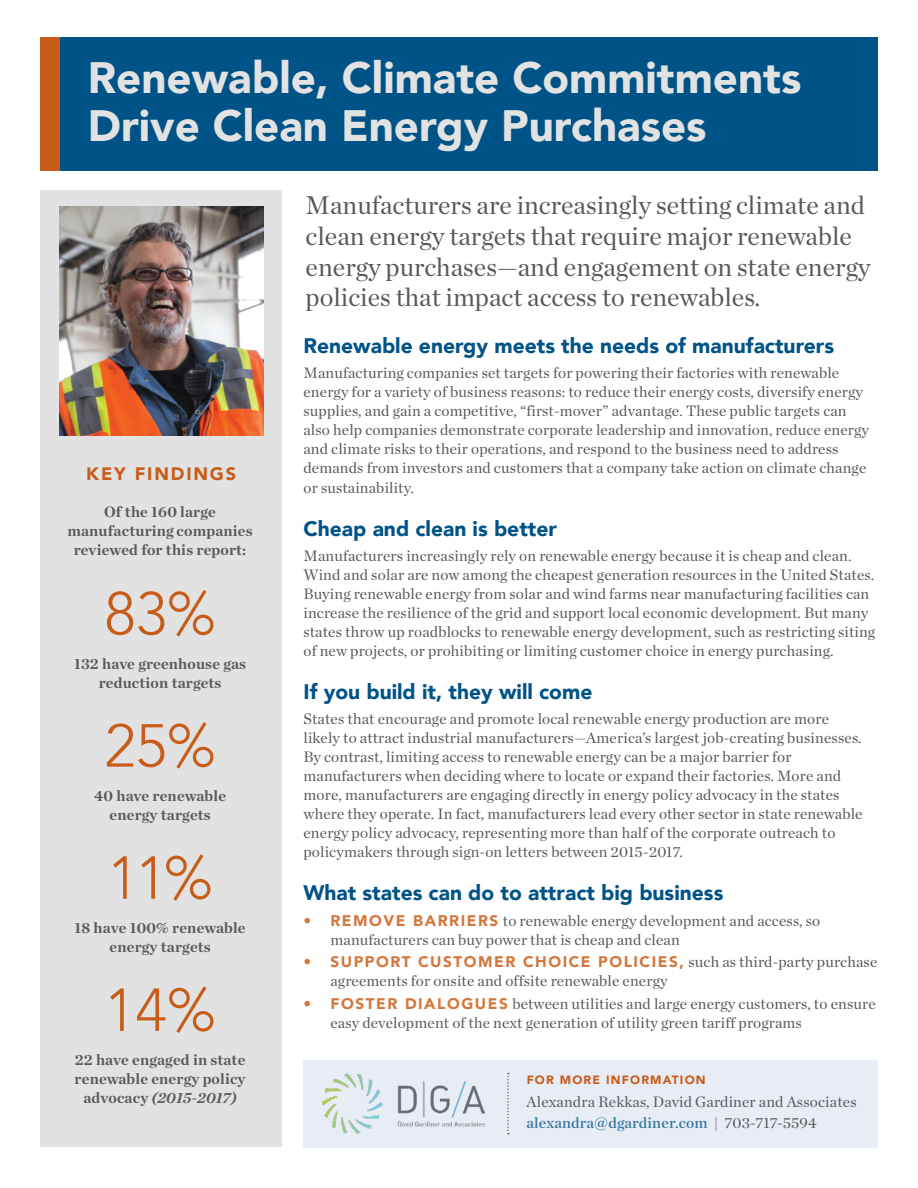
<style>
.page{position:relative;width:918px;height:1188px;background:#fff}
.page>*{position:absolute;margin:0;border:0;box-sizing:border-box;transform-origin:0 0}
.t1{font:300 60px "Avenir";color:#c85c1a}
.t2{font:900 43.8px/48px "Avenir";color:#e2e2e2}
.t3{font:26.1px/30.8px "Chronicle Deck";color:#58595b}
.t4{font:900 21px "Avenir";color:#005387}
.t5{font:900 18px "Avenir";letter-spacing:.1em;color:#c85c1a}
.t6{font:15.3px/19px "Chronicle Deck";letter-spacing:.01em;color:#58595b}
.t7{font:700 15.3px/19px "Chronicle Deck";letter-spacing:.01em;color:#58595b;text-align:center}
.t8{font:900 15.3px "Avenir";letter-spacing:.1em;color:#d3773c}
.t9{font:15.3px "Chronicle Deck Semi";letter-spacing:.01em;color:#33759f}
.t10{font:900 12px "Avenir";letter-spacing:.1em;color:#c85c1a}
.s1{font-style:italic}
.s2{font-family:"Avenir";font-weight:900;color:#d3773c}
.s3{font-family:"Chronicle Deck";font-weight:400;color:#58595b}
.s4{font-family:"Chronicle Deck";color:#58595b}
</style>
<div class="page">
<div style="left:40px;top:37px;width:838px;height:134px;background:#005387"></div>
<div style="left:40px;top:37px;width:20px;height:134px;background:#c85c1a"></div>
<div style="left:303px;top:1060px;width:575px;height:88px;background:#e8ecf4"></div>
<div style="left:40px;top:190px;width:242px;height:958px;background:#e2e2e2"></div>
<img style="left:59px;top:207px;width:204px;height:228px">
<img style="left:323px;top:1074px;width:161px;height:59px">
<svg style="left:507px;top:1073px;width:2px;height:61px"></svg>
<h2 class="t2" style="left:88px;top:53px;width:715px">Renewable, Climate Commitments<br>Drive Clean Energy Purchases</h2>
<p class="t5" style="left:86px;top:458px;width:151px">KEY FINDINGS</p>
<p class="t7" style="left:68px;top:502px;width:187px">Of the 160 large manufacturing companies reviewed for this report:</p>
<h1 class="t1" style="left:104px;top:578px;width:113px">83%</h1>
<p class="t7" style="left:74px;top:653px;width:173px">132 have greenhouse gas reduction targets</p>
<h1 class="t1" style="left:104px;top:710px;width:113px">25%</h1>
<p class="t7" style="left:94px;top:785px;width:133px">40 have renewable energy targets</p>
<h1 class="t1" style="left:107px;top:843px;width:107px">11%</h1>
<p class="t7" style="left:75px;top:917px;width:173px">18 have 100% renewable energy targets</p>
<h1 class="t1" style="left:104px;top:975px;width:113px">14%</h1>
<p class="t7" style="left:75px;top:1049px;width:172px">22 have engaged in state renewable energy policy advocacy <span class="s1">(2015-2017)</span></p>
<h3 class="t3" style="left:306px;top:188px;width:567px">Manufacturers are increasingly setting climate and clean energy targets that require major renewable energy purchases—and engagement on state energy policies that impact access to renewables.</h3>
<h3 class="t4" style="left:303px;top:328px;width:532px">Renewable energy meets the needs of manufacturers</h3>
<p class="t6" style="left:303px;top:362px;width:567px">Manufacturing companies set targets for powering their factories with renewable energy for a variety of business reasons: to reduce their energy costs, diversify energy supplies, and gain a competitive, “first-mover” advantage. These public targets can also help companies demonstrate corporate leadership and innovation, reduce energy and climate risks to their operations, and respond to the business need to address demands from investors and customers that a company take action on climate change or sustainability.</p>
<h3 class="t4" style="left:303px;top:510px;width:255px">Cheap and clean is better</h3>
<p class="t6" style="left:303px;top:545px;width:573px">Manufacturers increasingly rely on renewable energy because it is cheap and clean.<br>Wind and solar are now among the cheapest generation resources in the United States.<br>Buying renewable energy from solar and wind farms near manufacturing facilities can increase the resilience of the grid and support local economic development. But many states throw up roadblocks to renewable energy development, such as restricting siting of new projects, or prohibiting or limiting customer choice in energy purchasing.</p>
<h3 class="t4" style="left:303px;top:674px;width:290px">If you build it, they will come</h3>
<p class="t6" style="left:303px;top:708px;width:561px">States that encourage and promote local renewable energy production are more likely to attract industrial manufacturers—America’s largest job-creating businesses.<br>By contrast, limiting access to renewable energy can be a major barrier for manufacturers when deciding where to locate or expand their factories. More and more, manufacturers are engaging directly in energy policy advocacy in the states where they operate. In fact, manufacturers lead every other sector in state renewable energy policy advocacy, representing more than half of the corporate outreach to policymakers through sign-on letters between 2015-2017.</p>
<h3 class="t4" style="left:303px;top:875px;width:421px">What states can do to attract big business</h3>
<p class="t6" style="left:330px;top:910px;width:491px;text-indent:-27px"><span class="s2">• REMOVE BARRIERS</span> to renewable energy development and access, so manufacturers can buy power that is cheap and clean</p>
<p class="t8" style="left:303px;top:949px;width:575px">• SUPPORT CUSTOMER CHOICE POLICIES, <span class="s3">such as third-party purchase</span></p>
<p class="t6" style="left:330px;top:971px;width:339px">agreements for onsite and offsite renewable energy</p>
<p class="t6" style="left:330px;top:993px;width:547px;text-indent:-27px"><span class="s2">• FOSTER DIALOGUES</span> between utilities and large energy customers, to ensure easy development of the next generation of utility green tariff programs</p>
<p class="t10" style="left:527px;top:1069px;width:180px">FOR MORE INFORMATION</p>
<p class="t6" style="left:527px;top:1091px;width:332px">Alexandra Rekkas, David Gardiner and Associates</p>
<p class="t9" style="left:527px;top:1111px;width:292px">alexandra@dgardiner.com <span class="s4">| 703-717-5594</span></p>
</div>
